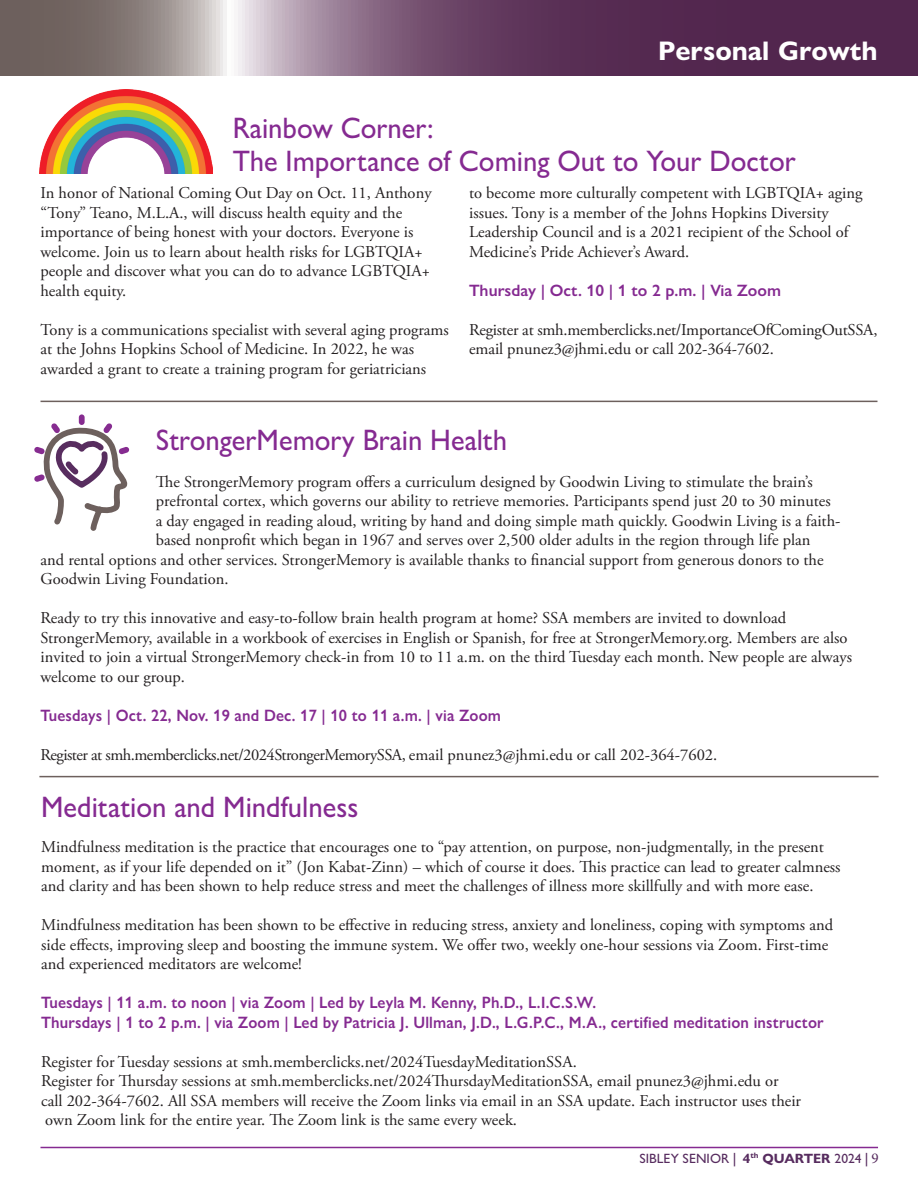
<style>
.page{position:relative;width:918px;height:1188px;background:#fff}
.page>*{position:absolute;margin:0;border:0;box-sizing:border-box;transform-origin:0 0}
.t1{font:500 29.7px/33px "Gill Sans Nova";color:#852a91;scale:.96 1}
.t2{font:700 27px "Gill Sans Nova";color:#fff}
.t3{font:16.5px/19.5px "Adobe Garamond Pro";color:#231f20}
.t4{font:600 16.5px/19.5px "Gill Sans Nova";letter-spacing:.01em;color:#852a91;scale:.94 1}
.t5{font:16.5px "Adobe Garamond Pro";letter-spacing:-.03em;color:#231f20}
.t6{font:600 16.5px "Gill Sans Nova";letter-spacing:.01em;color:#852a91}
.t7{font:500 13.5px "Gill Sans Nova";color:#572c5f}
.s1{font-family:"Minion Pro";font-weight:700}
.s2{font-weight:700}
.s3{font-family:"Minion Pro";font-weight:400;font-size:15px}
</style>
<div class="page">
<svg style="left:0;top:0;width:918px;height:76px;background:#775970"></svg>
<hr style="left:40px;top:1147px;width:838px;height:1px;background:#852a91">
<img style="left:40px;top:89px;width:172px;height:85px">
<hr style="left:39px;top:776px;width:840px;height:1px;background:#6d605d">
<hr style="left:41px;top:401px;width:836px;height:1px;background:#6d605d">
<svg style="left:34px;top:414px;width:96px;height:117px"></svg>
<h2 class="t2" style="left:658px;top:34px;width:221px">Personal Growth</h2>
<h1 class="t1" style="left:233px;top:111px;width:588px">Rainbow Corner:<br>The Importance of Coming Out to Your Doctor</h1>
<p class="t3" style="left:40px;top:184px;width:393px">In honor of National Coming Out Day on Oct. 11, Anthony “Tony” Teano, M.L.A., will discuss health equity and the importance of being honest with your doctors. Everyone is welcome. Join us to learn about health risks for LGBTQIA+ people and discover what you can do to advance LGBTQIA+ health equity.</p>
<p class="t3" style="left:40px;top:320px;width:410px">Tony is a communications specialist with several aging programs at the Johns Hopkins School of Medicine. In 2022, he was awarded a grant to create a training program for geriatricians</p>
<p class="t3" style="left:469px;top:184px;width:395px">to become more culturally competent with LGBTQIA+ aging issues. Tony is a member of the Johns Hopkins Diversity Leadership Council and is a 2021 recipient of the School of Medicine’s Pride Achiever’s Award.</p>
<p class="t6" style="left:469px;top:280px;width:313px">Thursday | Oct. 10 | 1 to 2 p.m. | Via Zoom</p>
<p class="t3" style="left:469px;top:321px;width:410px">Register at smh.memberclicks.net/ImportanceOfComingOutSSA, email pnunez3@jhmi.edu or call 202-364-7602.</p>
<h1 class="t1" style="left:156px;top:423px;width:368px">StrongerMemory Brain Health</h1>
<p class="t3" style="left:156px;top:472px;width:659px">The StrongerMemory program offers a curriculum designed by Goodwin Living to stimulate the brain’s</p>
<p class="t3" style="left:156px;top:492px;width:676px">prefrontal cortex, which governs our ability to retrieve memories. Participants spend just 20 to 30 minutes</p>
<p class="t3" style="left:156px;top:511px;width:686px">a day engaged in reading aloud, writing by hand and doing simple math quickly. Goodwin Living is a faith-</p>
<p class="t3" style="left:156px;top:531px;width:656px">based nonprofit which began in 1967 and serves over 2,500 older adults in the region through life plan</p>
<p class="t3" style="left:41px;top:550px;width:785px">and rental options and other services. StrongerMemory is available thanks to financial support from generous donors to the</p>
<p class="t3" style="left:41px;top:570px;width:190px">Goodwin Living Foundation.</p>
<p class="t3" style="left:41px;top:609px;width:813px">Ready to try this innovative and easy-to-follow brain health program at home? SSA members are invited to download StrongerMemory, available in a workbook of exercises in English or Spanish, for free at StrongerMemory.org. Members are also invited to join a virtual StrongerMemory check-in from 10 to 11 a.m. on the third Tuesday each month. New people are always welcome to our group.</p>
<p class="t4" style="left:40px;top:705px;width:491px">Tuesdays | Oct. 22, Nov. 19 and Dec. 17 | 10 to 11 a.m. | via Zoom</p>
<p class="t5" style="left:40px;top:744px;width:678px">Register at smh.memberclicks.net/2024StrongerMemorySSA, email pnunez3@jhmi.edu or call 202-364-7602.</p>
<h1 class="t1" style="left:41px;top:790px;width:332px">Meditation and Mindfulness</h1>
<p class="t3" style="left:41px;top:838px;width:801px">Mindfulness meditation is the practice that encourages one to “pay attention, on purpose, non-judgmentally, in the present moment, as if your life depended on it” (Jon Kabat-Zinn) – which of course it does. This practice can lead to greater calmness and clarity and has been shown to help reduce stress and meet the challenges of illness more skillfully and with more ease.</p>
<p class="t3" style="left:41px;top:916px;width:793px">Mindfulness meditation has been shown to be effective in reducing stress, anxiety and loneliness, coping with symptoms and side effects, improving sleep and boosting the immune system. We offer two, weekly one-hour sessions via Zoom. First-time and experienced meditators are welcome!</p>
<p class="t4" style="left:41px;top:993px;width:834px">Tuesdays | 11 a.m. to noon | via Zoom | Led by Leyla M. Kenny, Ph.D., L.I.C.S.W.<br>Thursdays | 1 to 2 p.m. | via Zoom | Led by Patricia J. Ullman, J.D., L.G.P.C., M.A., certified meditation instructor</p>
<p class="t3" style="left:41px;top:1053px;width:761px">Register for Tuesday sessions at smh.memberclicks.net/2024TuesdayMeditationSSA.<br>Register for Thursday sessions at smh.memberclicks.net/2024ThursdayMeditationSSA, email pnunez3@jhmi.edu or call 202-364-7602. All SSA members will receive the Zoom links via email in an SSA update. Each instructor uses their own Zoom link for the entire year. The Zoom link is the same every week.</p>
<p class="t7" style="left:639px;top:1150px;width:241px">SIBLEY SENIOR <span class="s1">|</span> <span class="s2">4</span><sup>th</sup> <span class="s2">QUARTER</span> 2024 <span class="s1">|</span> <span class="s3">9</span></p>
</div>
